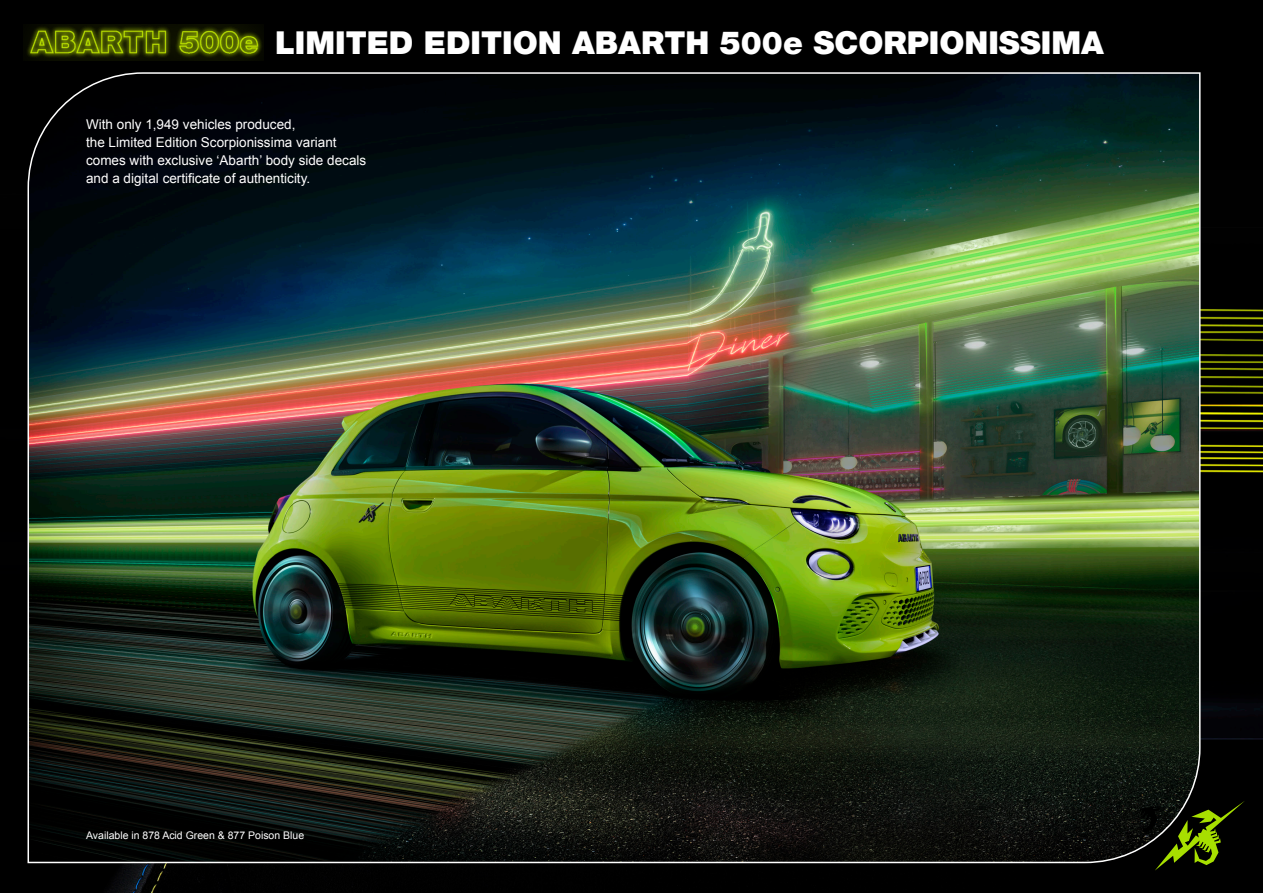
<style>
.page{position:relative;width:1263px;height:893px;background:#000}
.page>*{position:absolute;margin:0;border:0;box-sizing:border-box;transform-origin:0 0}
.t1{font:31.5px "ABART Hblack";color:#fff}
.t2{font:13.5px/18px "Arial";color:#fff}
.t3{font:10.5px "Arial";color:#fff}
</style>
<div class="page">
<img style="left:24px;top:25px;width:240px;height:35px">
<img style="left:27px;top:72px;width:1174px;height:792px">
<svg style="left:1140px;top:801px;width:105px;height:70px;background:#212b05"></svg>
<h1 class="t1" style="left:275px;top:24px;width:830px">LIMITED EDITION ABARTH 500e SCORPIONISSIMA</h1>
<p class="t2" style="left:86px;top:115px;width:282px">With only 1,949 vehicles produced,<br>the Limited Edition Scorpionissima variant comes with exclusive ‘Abarth’ body side decals and a digital certificate of authenticity.</p>
<p class="t3" style="left:86px;top:828px;width:220px">Available in 878 Acid Green &amp; 877 Poison Blue</p>
</div>
